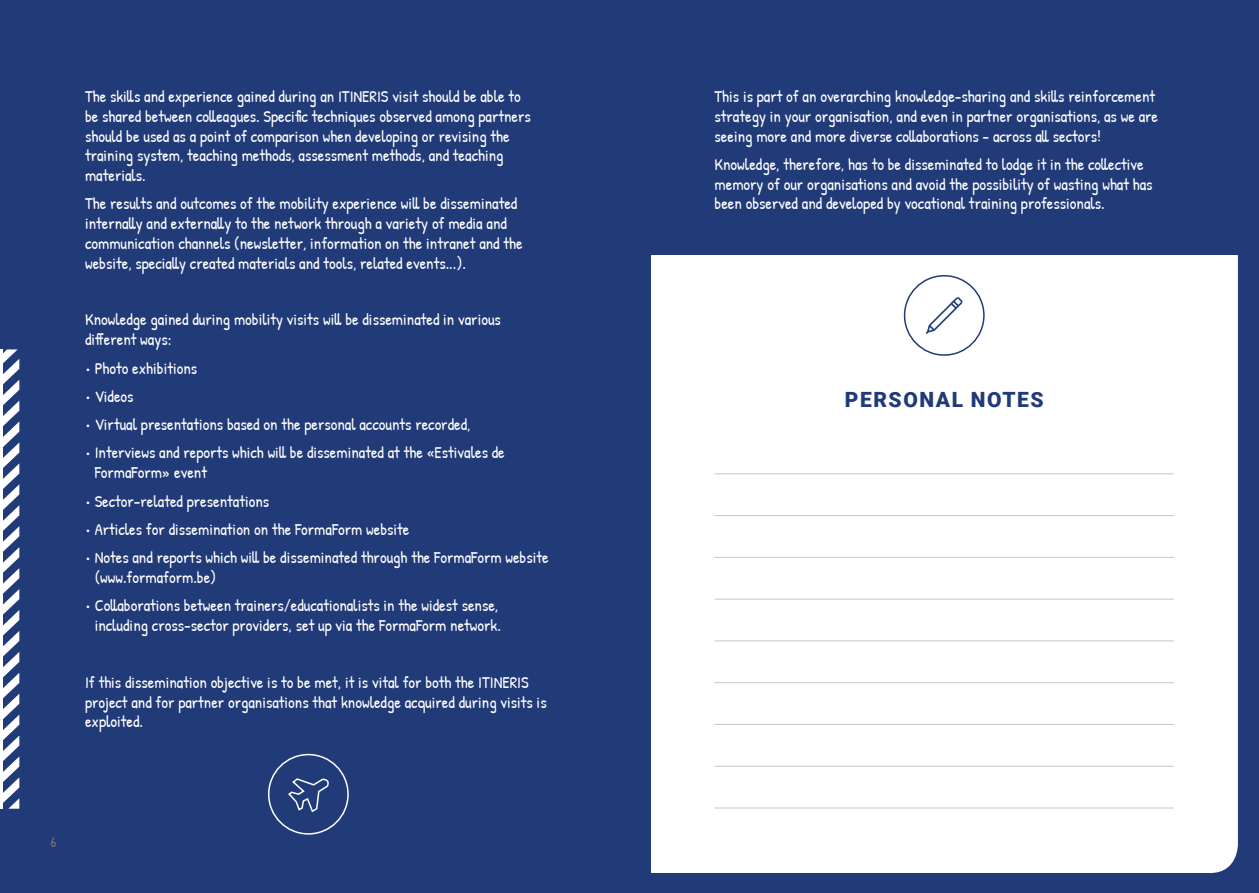
<style>
.page{position:relative;width:1259px;height:893px;background:#fff}
.page>*{position:absolute;margin:0;border:0;box-sizing:border-box;transform-origin:0 0}
.t1{font:900 21px "Roboto";letter-spacing:.075em;color:#213a78}
.t2{font:16.5px/19.8px "Patrick Hand";color:#fff}
.t3{font:15px "Patrick Hand";color:#706f6f}
</style>
<div class="page">
<div style="left:629px;top:0;width:630px;height:893px;background:#213a78"></div>
<div style="left:0;top:0;width:629px;height:893px;background:#213a78"></div>
<hr style="left:0;top:349px;width:2px;height:460px;background:#fff">
<svg style="left:2px;top:349px;width:17px;height:460px"></svg>
<div style="left:652px;top:23px;width:586px;height:850px;background:#fff;border-radius:28px"></div>
<div style="left:651px;top:23px;width:30px;height:850px;background:#fff"></div>
<hr style="left:714px;top:599px;width:460px;height:1px;background:#c6c6c6">
<hr style="left:714px;top:766px;width:460px;height:1px;background:#c6c6c6">
<hr style="left:714px;top:515px;width:460px;height:1px;background:#c6c6c6">
<hr style="left:714px;top:682px;width:460px;height:1px;background:#c6c6c6">
<hr style="left:714px;top:473px;width:460px;height:1px;background:#c6c6c6">
<hr style="left:714px;top:640px;width:460px;height:1px;background:#c6c6c6">
<hr style="left:714px;top:808px;width:460px;height:1px;background:#c6c6c6">
<hr style="left:714px;top:557px;width:460px;height:1px;background:#c6c6c6">
<hr style="left:714px;top:724px;width:460px;height:1px;background:#c6c6c6">
<svg style="left:288px;top:778px;width:41px;height:35px"></svg>
<div style="left:268px;top:754px;width:81px;height:81px;border:2px solid #fff;border-radius:50%"></div>
<div style="left:629px;top:0;width:630px;height:254px;background:#213a78"></div>
<svg style="left:925px;top:297px;width:37px;height:37px"></svg>
<div style="left:904px;top:275px;width:80px;height:81px;border:2px solid #213a78;border-radius:50%"></div>
<p class="t2" style="left:85px;top:86px;width:447px">The skills and experience gained during an ITINERIS visit should be able to be shared between colleagues. Specific techniques observed among partners should be used as a point of comparison when developing or revising the training system, teaching methods, assessment methods, and teaching materials.</p>
<p class="t2" style="left:85px;top:194px;width:439px">The results and outcomes of the mobility experience will be disseminated internally and externally to the network through a variety of media and communication channels (newsletter, information on the intranet and the website, specially created materials and tools, related events...).</p>
<p class="t2" style="left:85px;top:310px;width:417px">Knowledge gained during mobility visits will be disseminated in various different ways:</p>
<p class="t2" style="left:85px;top:358px;width:114px">• Photo exhibitions</p>
<p class="t2" style="left:85px;top:386px;width:50px">• Videos</p>
<p class="t2" style="left:85px;top:414px;width:387px">• Virtual presentations based on the personal accounts recorded,</p>
<p class="t2" style="left:95px;top:443px;width:412px;text-indent:-10px">• Interviews and reports which will be disseminated at the «Estivales de<br>FormaForm» event</p>
<p class="t2" style="left:85px;top:491px;width:186px">• Sector-related presentations</p>
<p class="t2" style="left:85px;top:519px;width:326px">• Articles for dissemination on the FormaForm website</p>
<p class="t2" style="left:95px;top:547px;width:455px;text-indent:-10px">• Notes and reports which will be disseminated through the FormaForm website (www.formaform.be)</p>
<p class="t2" style="left:85px;top:595px;width:417px;text-align:center">• Collaborations between trainers/educationalists in the widest sense, including cross-sector providers, set up via the FormaForm network.</p>
<p class="t2" style="left:85px;top:672px;width:463px">If this dissemination objective is to be met, it is vital for both the ITINERIS project and for partner organisations that knowledge acquired during visits is exploited.</p>
<p class="t3" style="left:50px;top:832px;width:7px">6</p>
<p class="t2" style="left:714px;top:86px;width:445px">This is part of an overarching knowledge-sharing and skills reinforcement strategy in your organisation, and even in partner organisations, as we are seeing more and more diverse collaborations - across all sectors!</p>
<p class="t2" style="left:714px;top:154px;width:439px">Knowledge, therefore, has to be disseminated to lodge it in the collective memory of our organisations and avoid the possibility of wasting what has been observed and developed by vocational training professionals.</p>
<p class="t1" style="left:844px;top:384px;width:200px">PERSONAL NOTES</p>
</div>
